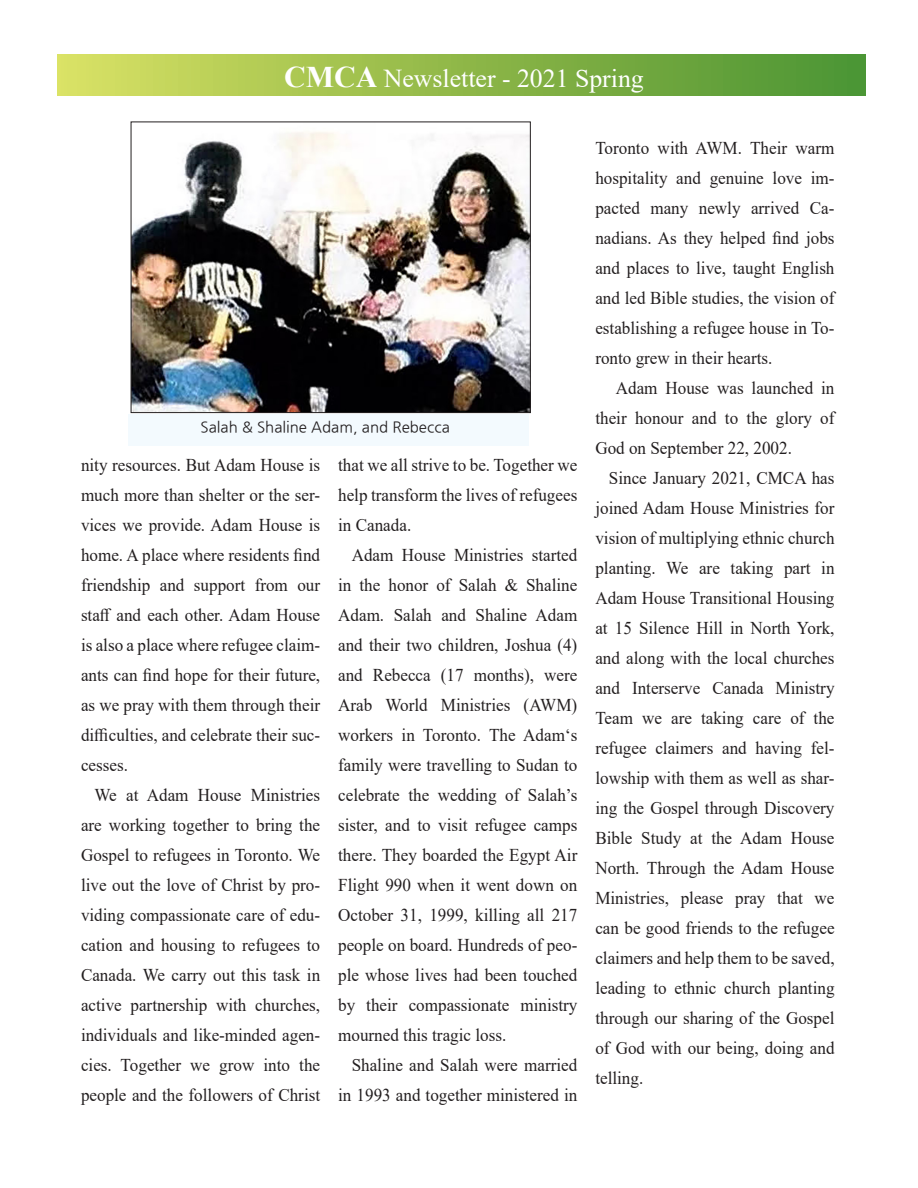
<style>
.page{position:relative;width:918px;height:1188px;background:#fff}
.page>*{position:absolute;margin:0;border:0;box-sizing:border-box;transform-origin:0 0}
.t1{font:25.8px "Times New Roman";color:#fff}
.t2{font:18px/30px "Times New Roman";color:#231f20;text-align:justify;scale:.95 1}
.t3{font:15px "Nanum Gothic";color:#231f20}
.s1{font-weight:700;font-size:30px}
</style>
<div class="page">
<div style="left:57px;top:54px;width:809px;height:42px;background:linear-gradient(to right,#d8e062,#499231)"></div>
<img style="left:133px;top:132px;width:395px;height:279px">
<div style="left:131px;top:122px;width:399px;height:291px;border:1px solid #231f20"></div>
<div style="left:128px;top:414px;width:401px;height:31px;background:#f3fafe"></div>
<p class="t1" style="left:284px;top:60px;width:361px"><span class="s1">CMCA</span> Newsletter - 2021 Spring</p>
<p class="t3" style="left:201px;top:420px;width:251px">Salah &amp; Shaline Adam, and Rebecca</p>
<p class="t2" style="left:81px;top:450px;width:253px">nity resources. But Adam House is much more than shelter or the ser&shy;vices we provide. Adam House is home. A place where residents find friendship and support from our staff and each other. Adam House is also a place where refugee claim&shy;ants can find hope for their future, as we pray with them through their difficulties, and celebrate their suc&shy;cesses.</p>
<p class="t2" style="left:81px;top:780px;width:253px;text-indent:14px">We at Adam House Ministries are working together to bring the Gospel to refugees in Toronto. We live out the love of Christ by pro&shy;viding compassionate care of edu&shy;cation and housing to refugees to Canada. We carry out this task in active partnership with churches, individuals and like-minded agen&shy;cies. Together we grow into the people and the followers of Christ</p>
<p class="t2" style="left:338px;top:450px;width:253px">that we all strive to be. Together we help transform the lives of refugees in Canada.</p>
<p class="t2" style="left:338px;top:540px;width:253px;text-indent:14px">Adam House Ministries started in the honor of Salah &amp; Shaline Adam. Salah and Shaline Adam and their two children, Joshua (4) and Rebecca (17 months), were Arab World Ministries (AWM) workers in Toronto. The Adam‘s family were travelling to Sudan to celebrate the wedding of Salah’s sister, and to visit refugee camps there. They boarded the Egypt Air Flight 990 when it went down on October 31, 1999, killing all 217 people on board. Hundreds of peo&shy;ple whose lives had been touched by their compassionate ministry mourned this tragic loss.</p>
<p class="t2" style="left:338px;top:1050px;width:253px;text-align:right">Shaline and Salah were married in 1993 and together ministered in</p>
<p class="t2" style="left:595px;top:133px;width:253px">Toronto with AWM. Their warm hospitality and genuine love im&shy;pacted many newly arrived Ca&shy;nadians. As they helped find jobs and places to live, taught English and led Bible studies, the vision of establishing a refugee house in To&shy;ronto grew in their hearts.</p>
<p class="t2" style="left:595px;top:373px;width:253px;text-indent:20px">Adam House was launched in their honour and to the glory of God on September 22, 2002.</p>
<p class="t2" style="left:595px;top:463px;width:253px;text-indent:14px">Since January 2021, CMCA has joined Adam House Ministries for vision of multiplying ethnic church planting. We are taking part in Adam House Transitional Housing at 15 Silence Hill in North York, and along with the local churches and Interserve Canada Ministry Team we are taking care of the refugee claimers and having fel&shy;lowship with them as well as shar&shy;ing the Gospel through Discovery Bible Study at the Adam House North. Through the Adam House Ministries, please pray that we can be good friends to the refugee claimers and help them to be saved, leading to ethnic church planting through our sharing of the Gospel of God with our being, doing and telling.</p>
</div>
